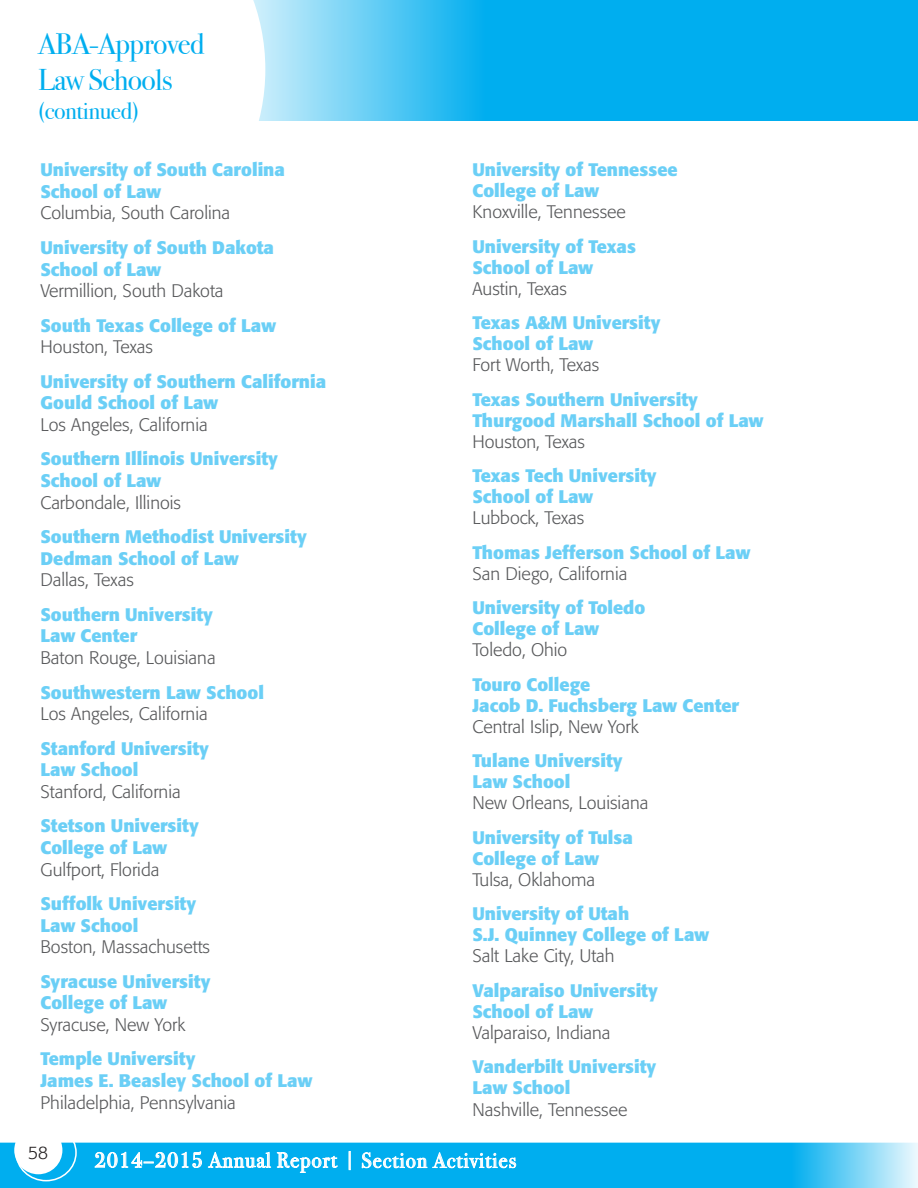
<style>
.page{position:relative;width:918px;height:1188px;background:#fff}
.page>*{position:absolute;margin:0;border:0;box-sizing:border-box;transform-origin:0 0}
.t1{font:30px "Bodoni Svty Two ITCTT Book";letter-spacing:-.02em;color:#00aeef}
.t2{font:24px "Bodoni Svty Two ITCTT Book";letter-spacing:-.02em;color:#00aeef}
.t3{font:21px "Bodoni Svty Two ITCTT Book";letter-spacing:.05em;color:#fff}
.t4{font:700 18px/21.6px "Formata";color:#6bcff6}
.t5{font:300 18px "Formata";color:#231f20}
.s1{font-weight:300;color:#57585a}
</style>
<div class="page">
<svg style="left:265px;top:0;width:653px;height:121px;background:#21b8f0"></svg>
<svg style="left:253px;top:0;width:12px;height:121px"></svg>
<svg style="left:0;top:1143px;width:918px;height:45px;background:#24b9f1"></svg>
<p class="t1" style="left:38px;top:19px;width:168px">ABA-Approved</p>
<p class="t1" style="left:38px;top:55px;width:136px">Law Schools</p>
<p class="t2" style="left:38px;top:91px;width:102px">(continued)</p>
<p class="t4" style="left:40px;top:159px;width:246px">University of South Carolina<br>School of Law<br><span class="s1">Columbia, South Carolina</span></p>
<p class="t4" style="left:40px;top:237px;width:235px">University of South Dakota<br>School of Law<br><span class="s1">Vermillion, South Dakota</span></p>
<p class="t4" style="left:40px;top:314px;width:237px">South Texas College of Law<br><span class="s1">Houston, Texas</span></p>
<p class="t4" style="left:40px;top:370px;width:287px">University of Southern California<br>Gould School of Law<br><span class="s1">Los Angeles, California</span></p>
<p class="t4" style="left:40px;top:448px;width:239px">Southern Illinois University<br>School of Law<br><span class="s1">Carbondale, Illinois</span></p>
<p class="t4" style="left:40px;top:526px;width:268px">Southern Methodist University<br>Dedman School of Law<br><span class="s1">Dallas, Texas</span></p>
<p class="t4" style="left:40px;top:604px;width:177px">Southern University<br>Law Center<br><span class="s1">Baton Rouge, Louisiana</span></p>
<p class="t4" style="left:40px;top:681px;width:225px">Southwestern Law School<br><span class="s1">Los Angeles, California</span></p>
<p class="t4" style="left:40px;top:737px;width:170px">Stanford University<br>Law School<br><span class="s1">Stanford, California</span></p>
<p class="t4" style="left:40px;top:815px;width:160px">Stetson University<br>College of Law<br><span class="s1">Gulfport, Florida</span></p>
<p class="t4" style="left:40px;top:893px;width:171px">Suffolk University<br>Law School<br><span class="s1">Boston, Massachusetts</span></p>
<p class="t4" style="left:40px;top:970px;width:171px">Syracuse University<br>College of Law<br><span class="s1">Syracuse, New York</span></p>
<p class="t4" style="left:40px;top:1048px;width:273px">Temple University<br>James E. Beasley School of Law<br><span class="s1">Philadelphia, Pennsylvania</span></p>
<p class="t4" style="left:472px;top:159px;width:207px;line-height:21px">University of Tennessee<br>College of Law<br><span class="s1">Knoxville, Tennessee</span></p>
<p class="t4" style="left:472px;top:236px;width:165px;line-height:21px">University of Texas<br>School of Law<br><span class="s1">Austin, Texas</span></p>
<p class="t4" style="left:472px;top:312px;width:189px;line-height:21px">Texas A&amp;M University<br>School of Law<br><span class="s1">Fort Worth, Texas</span></p>
<p class="t4" style="left:472px;top:389px;width:293px;line-height:21px">Texas Southern University<br>Thurgood Marshall School of Law<br><span class="s1">Houston, Texas</span></p>
<p class="t4" style="left:472px;top:465px;width:186px;line-height:21px">Texas Tech University<br>School of Law<br><span class="s1">Lubbock, Texas</span></p>
<p class="t4" style="left:472px;top:542px;width:279px;line-height:21px">Thomas Jefferson School of Law<br><span class="s1">San Diego, California</span></p>
<p class="t4" style="left:472px;top:597px;width:174px;line-height:21px">University of Toledo<br>College of Law<br><span class="s1">Toledo, Ohio</span></p>
<p class="t4" style="left:472px;top:674px;width:268px;line-height:21px">Touro College<br>Jacob D. Fuchsberg Law Center<br><span class="s1">Central Islip, New York</span></p>
<p class="t4" style="left:472px;top:750px;width:177px;line-height:21px">Tulane University<br>Law School<br><span class="s1">New Orleans, Louisiana</span></p>
<p class="t4" style="left:472px;top:827px;width:162px;line-height:21px">University of Tulsa<br>College of Law<br><span class="s1">Tulsa, Oklahoma</span></p>
<p class="t4" style="left:472px;top:903px;width:238px;line-height:21px">University of Utah<br>S.J. Quinney College of Law<br><span class="s1">Salt Lake City, Utah</span></p>
<p class="t4" style="left:472px;top:980px;width:187px;line-height:21px">Valparaiso University<br>School of Law<br><span class="s1">Valparaiso, Indiana</span></p>
<p class="t4" style="left:472px;top:1056px;width:185px">Vanderbilt University<br>Law School<br><span class="s1">Nashville, Tennessee</span></p>
<p class="t5" style="left:28px;top:1142px;width:22px">58</p>
<p class="t3" style="left:94px;top:1143px;width:423px">2014–2015 Annual Report | Section Activities</p>
</div>
